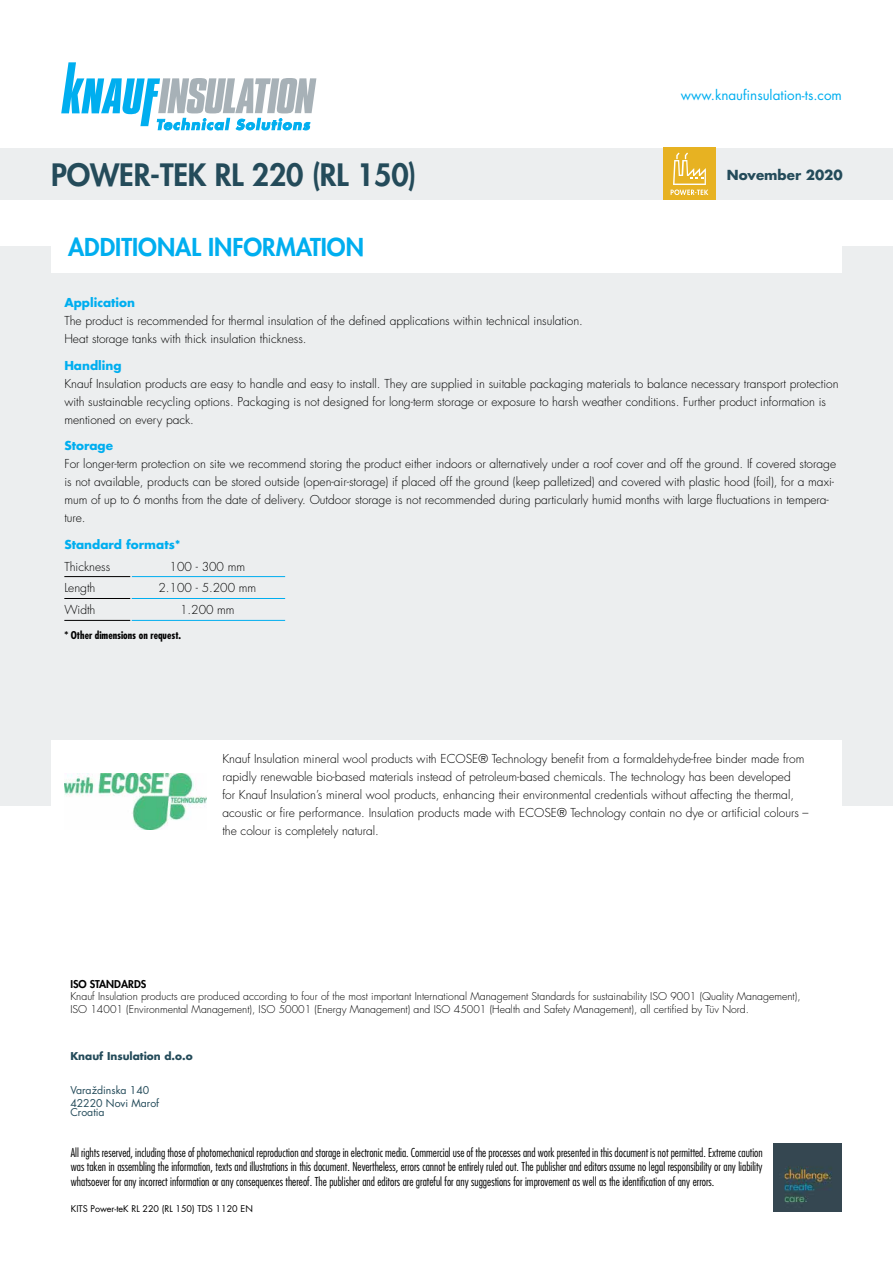
<style>
.page{position:relative;width:893px;height:1263px;background:#fff}
.page>*{position:absolute;margin:0;border:0;box-sizing:border-box;transform-origin:0 0}
.t1{font:800 30px "Futura Std";letter-spacing:-.005em;color:#244b5a}
.t2{font:800 24px "Futura Std";color:#00aeef}
.t3{font:13.5px "Futura Std";color:#00aeef}
.t4{font:700 13.5px "Futura Std";color:#244b5a}
.t5{font:300 12px/18px "Futura Std";color:#000}
.t6{font:300 condensed 12px/14.4px "Futura Std";color:#000;text-align:justify}
.t7{font:700 12px "Futura Std";color:#00aeef}
.t8{font:300 10.5px/12.6px "Futura Std";color:#000}
.t9{font:10.5px/12.6px "Futura Std";color:#244b5a}
.t10{font:700 condensed 10.5px "Futura Std";color:#000}
.t11{font:700 10.5px "Futura Std";color:#244b5a}
.t12{font:800 10.5px "Futura Std";color:#000}
.t13{font:9px "Futura Std";color:#000}
</style>
<div class="page">
<div style="left:0;top:149px;width:893px;height:51px;background:#eceeef"></div>
<div style="left:0;top:247px;width:893px;height:559px;background:#eceeef"></div>
<div style="left:51px;top:740px;width:791px;height:123px;background:#fff"></div>
<svg style="left:61px;top:62px;width:255px;height:68px"></svg>
<img style="left:774px;top:1144px;width:68px;height:68px">
<hr style="left:132px;top:576px;width:153px;height:1px;background:#00aeef">
<hr style="left:132px;top:598px;width:153px;height:1px;background:#00aeef">
<hr style="left:132px;top:620px;width:153px;height:1px;background:#00aeef">
<hr style="left:64px;top:576px;width:66px;height:1px;background:#000">
<hr style="left:64px;top:598px;width:66px;height:1px;background:#000">
<hr style="left:64px;top:620px;width:66px;height:1px;background:#000">
<div style="left:51px;top:221px;width:791px;height:51px;background:#fff"></div>
<div style="left:663px;top:147px;width:53px;height:53px;background:#e7b222"></div>
<svg style="left:671px;top:153px;width:37px;height:42px"></svg>
<img style="left:64px;top:774px;width:143px;height:55px">
<h1 class="t1" style="left:51px;top:156px;width:367px">POWER-TEK RL 220 (RL 150)</h1>
<h2 class="t2" style="left:68px;top:232px;width:297px">ADDITIONAL INFORMATION</h2>
<p class="t3" style="left:681px;top:86px;width:163px">www.knaufinsulation-ts.com</p>
<p class="t4" style="left:727px;top:165px;width:118px">November 2020</p>
<p class="t7" style="left:64px;top:295px;width:72px">Application</p>
<p class="t5" style="left:64px;top:312px;width:520px">The product is recommended for thermal insulation of the defined applications within technical insulation.<br>Heat storage tanks with thick insulation thickness.</p>
<p class="t7" style="left:64px;top:357px;width:59px">Handling</p>
<p class="t5" style="left:64px;top:375px;width:776px">Knauf Insulation products are easy to handle and easy to install. They are supplied in suitable packaging materials to balance necessary transport protection with sustainable recycling options. Packaging is not designed for long-term storage or exposure to harsh weather conditions. Further product information is mentioned on every pack.</p>
<p class="t7" style="left:64px;top:438px;width:50px">Storage</p>
<p class="t5" style="left:64px;top:455px;width:773px">For longer-term protection on site we recommend storing the product either indoors or alternatively under a roof cover and off the ground. If covered storage is not available, products can be stored outside (open-air-storage) if placed off the ground (keep palletized) and covered with plastic hood (foil), for a maxi&shy;mum of up to 6 months from the date of delivery. Outdoor storage is not recommended during particularly humid months with large fluctuations in tempera&shy;ture.</p>
<p class="t7" style="left:64px;top:536px;width:118px">Standard formats*</p>
<p class="t5" style="left:64px;top:558px;width:47px">Thickness</p>
<p class="t5" style="left:170px;top:558px;width:77px">100 - 300 mm</p>
<p class="t5" style="left:64px;top:579px;width:33px">Length</p>
<p class="t5" style="left:158px;top:579px;width:99px">2.100 - 5.200 mm</p>
<p class="t5" style="left:64px;top:601px;width:33px">Width</p>
<p class="t5" style="left:180px;top:601px;width:56px">1.200 mm</p>
<p class="t10" style="left:64px;top:629px;width:118px">* Other dimensions on request.</p>
<p class="t5" style="left:222px;top:749px;width:588px">Knauf Insulation mineral wool products with ECOSE® Technology benefit from a formaldehyde-free binder made from rapidly renewable bio-based materials instead of petroleum-based chemicals. The technology has been developed<br>for Knauf Insulation’s mineral wool products, enhancing their environmental credentials without affecting the thermal, acoustic or fire performance. Insulation products made with ECOSE® Technology contain no dye or artificial colours – the colour is completely natural.</p>
<p class="t12" style="left:70px;top:977px;width:77px">ISO STANDARDS</p>
<p class="t8" style="left:70px;top:990px;width:732px">Knauf Insulation products are produced according to four of the most important International Management Standards for sustainability ISO 9001 (Quality Management),<br>ISO 14001 (Environmental Management), ISO 50001 (Energy Management) and ISO 45001 (Health and Safety Management), all certified by Tüv Nord.</p>
<p class="t11" style="left:70px;top:1049px;width:124px">Knauf Insulation d.o.o</p>
<p class="t9" style="left:70px;top:1084px;width:90px">Varaždinska 140<br>42220 Novi Marof</p>
<p class="t9" style="left:70px;top:1105px;width:36px">Croatia</p>
<p class="t6" style="left:71px;top:1145px;width:693px">All rights reserved, including those of photomechanical reproduction and storage in electronic media. Commercial use of the processes and work presented in this document is not permitted. Extreme caution was taken in assembling the information, texts and illustrations in this document. Nevertheless, errors cannot be entirely ruled out. The publisher and editors assume no legal responsibility or any liability whatsoever for any incorrect information or any consequences thereof. The publisher and editors are grateful for any suggestions for improvement as well as the identification of any errors.</p>
<p class="t13" style="left:71px;top:1203px;width:184px">KITS Power-teK RL 220 (RL 150) TDS 1120 EN</p>
</div>
